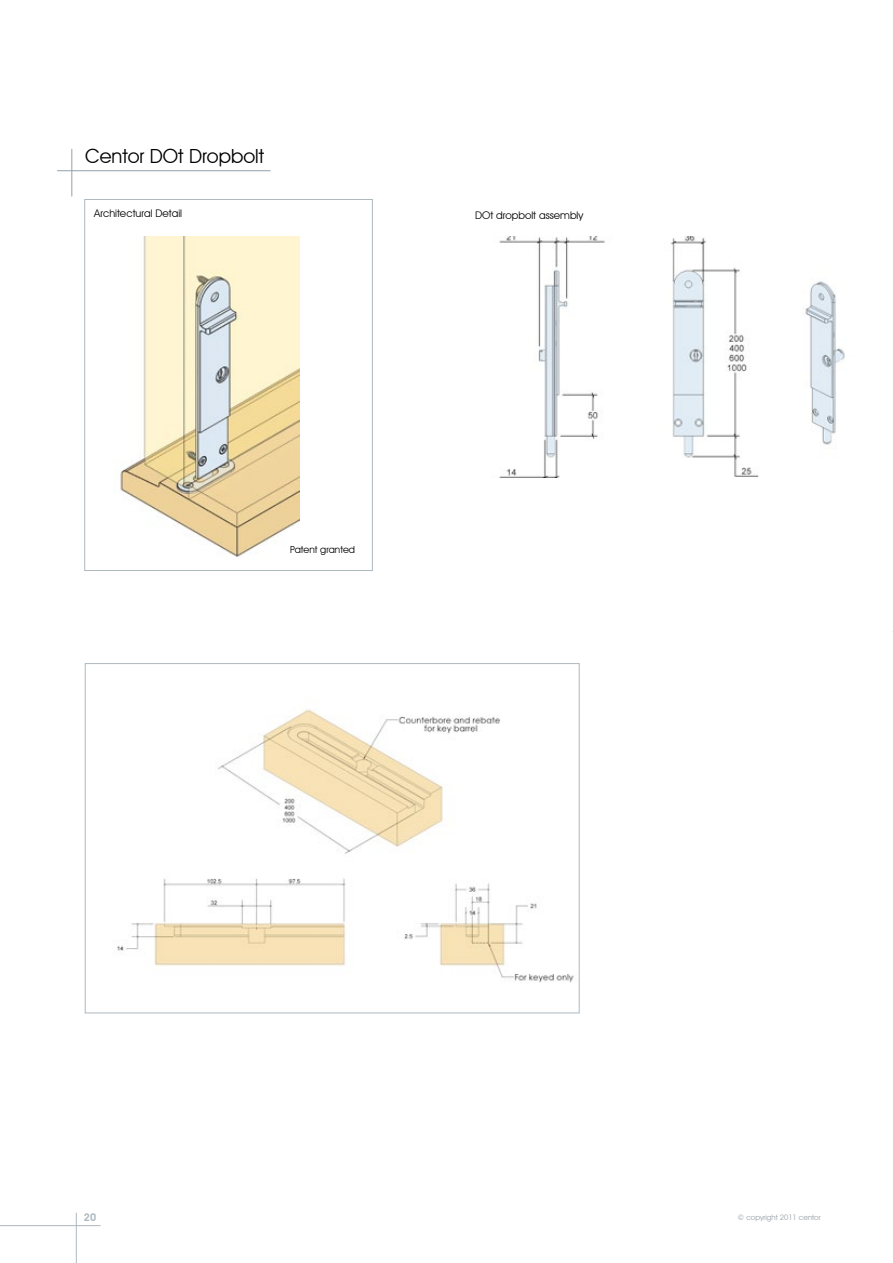
<style>
.page{position:relative;width:893px;height:1263px;background:#fff}
.page>*{position:absolute;margin:0;border:0;box-sizing:border-box;transform-origin:0 0}
.t1{font:19.5px "Avant Garde IT Cby BT";color:#000}
.t2{font:10.5px "Avant Garde IT Cby BT";color:#000}
.t3{font:600 10.5px "Avant Garde IT Cby BT";color:#adb8bf}
.t4{font:9.75px "Avant Garde IT Cby BT";color:#000}
.t5{font:7.5px "Avant Garde IT Cby BT";color:#95a0a9}
</style>
<div class="page">
<hr style="left:71px;top:149px;width:1px;height:47px;background:#95a0a9">
<hr style="left:57px;top:170px;width:214px;height:1px;background:#95a0a9">
<hr style="left:76px;top:1213px;width:1px;height:50px;background:#adb8bf">
<hr style="left:0;top:1225px;width:101px;height:1px;background:#adb8bf">
<img style="left:499px;top:236px;width:346px;height:241px">
<div style="left:84px;top:199px;width:289px;height:372px;border:1px solid #adb8bf"></div>
<img style="left:120px;top:236px;width:179px;height:321px">
<img style="left:117px;top:709px;width:457px;height:274px">
<h1 class="t1" style="left:85px;top:144px;width:180px">Centor DOt Dropbolt</h1>
<p class="t2" style="left:94px;top:207px;width:90px">Architectural Detail</p>
<p class="t2" style="left:475px;top:208px;width:110px">DOt dropbolt assembly</p>
<p class="t4" style="left:290px;top:543px;width:66px">Patent granted</p>
<p class="t3" style="left:84px;top:1210px;width:14px">20</p>
<p class="t5" style="left:738px;top:1213px;width:84px">© copyright 2011 centor</p>
</div>
